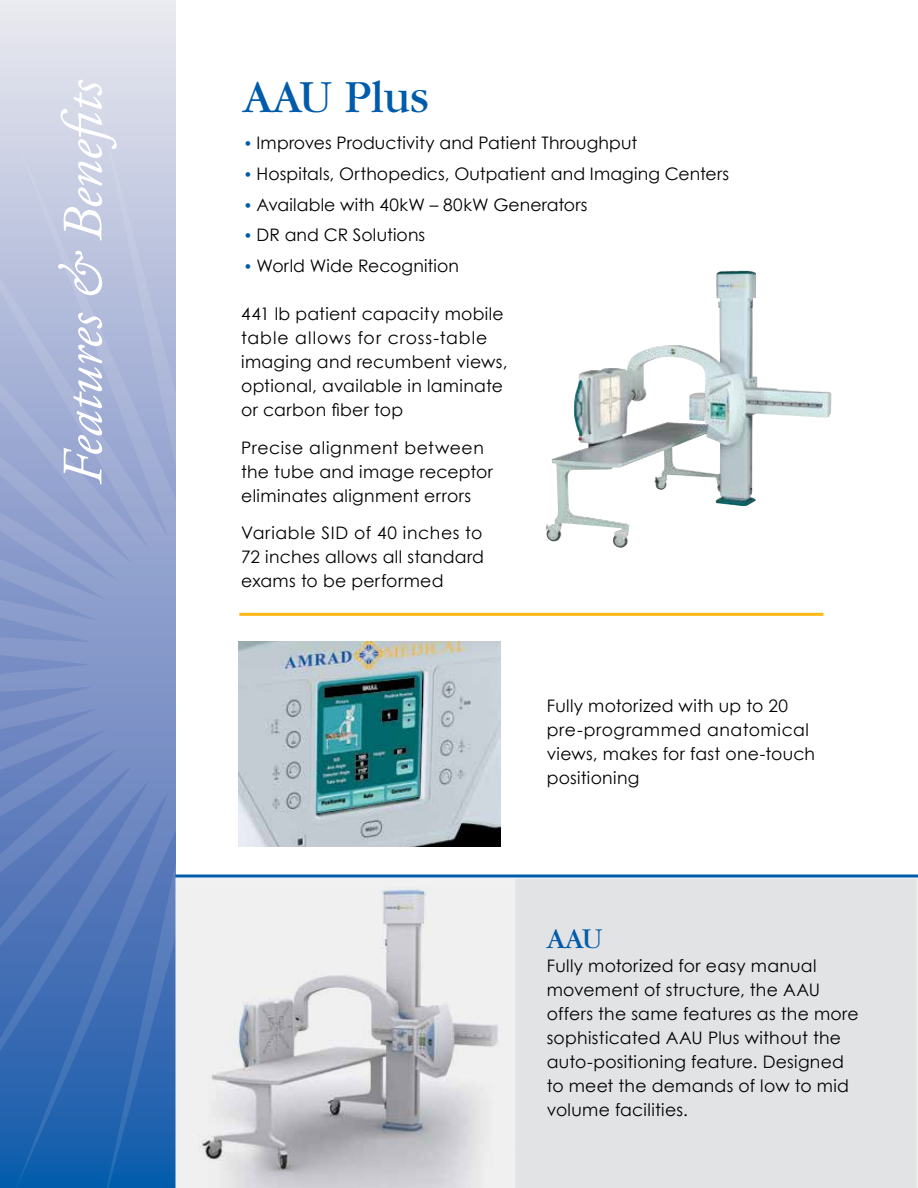
<style>
.page{position:relative;width:918px;height:1188px;background:#fff}
.page>*{position:absolute;margin:0;border:0;box-sizing:border-box;transform-origin:0 0}
.t1{font:italic 57px "Adobe Garamond";color:#fff}
.t2{font:48px "Garamond";color:#005cab}
.t3{font:30px "Garamond";color:#005cab}
.t4{font:17.25px/24px "Century Gothic";letter-spacing:.015em;color:#000}
.s1{font-family:"Garamond";font-style:italic;font-size:18px;color:#005cab}
</style>
<div class="page">
<div style="left:0;top:0;width:176px;height:1188px;background:#e0e2ec"></div>
<svg style="left:0;top:103px;width:176px;height:1085px;background:#7d97c8"></svg>
<svg style="left:175px;top:878px;width:339px;height:310px"></svg>
<div style="left:514px;top:878px;width:404px;height:310px;background:#e2e3e4"></div>
<hr style="left:239px;top:613px;width:585px;height:3px;background:#fdb913">
<svg style="left:176px;top:874px;width:742px;height:4px;background:#3e83be"></svg>
<img style="left:238px;top:642px;width:262px;height:205px">
<img style="left:176px;top:887px;width:338px;height:301px">
<img style="left:545px;top:271px;width:177px;height:277px">
<h1 class="t1" style="left:53px;top:485px;width:407px;rotate:-90deg">Features &amp; Benefits</h1>
<h2 class="t2" style="left:243px;top:72px;width:187px">AAU Plus</h2>
<p class="t4" style="left:243px;top:131px;width:396px"><span class="s1">•</span> Improves Productivity and Patient Throughput</p>
<p class="t4" style="left:243px;top:161px;width:488px"><span class="s1">•</span> Hospitals, Orthopedics, Outpatient and Imaging Centers</p>
<p class="t4" style="left:243px;top:192px;width:346px"><span class="s1">•</span> Available with 40kW – 80kW Generators</p>
<p class="t4" style="left:243px;top:223px;width:184px"><span class="s1">•</span> DR and CR Solutions</p>
<p class="t4" style="left:243px;top:254px;width:218px"><span class="s1">•</span> World Wide Recognition</p>
<p class="t4" style="left:241px;top:302px;width:268px">441 lb patient capacity mobile table allows for cross-table imaging and recumbent views, optional, available in laminate or carbon fiber top</p>
<p class="t4" style="left:241px;top:435px;width:253px">Precise alignment between the tube and image receptor eliminates alignment errors</p>
<p class="t4" style="left:241px;top:521px;width:244px;text-align:justify">Variable SID of 40 inches to 72 inches allows all standard exams to be performed</p>
<p class="t4" style="left:547px;top:693px;width:270px">Fully motorized with up to 20 pre-programmed anatomical views, makes for fast one-touch positioning</p>
<h3 class="t3" style="left:547px;top:923px;width:57px">AAU</h3>
<p class="t4" style="left:547px;top:954px;width:313px">Fully motorized for easy manual movement of structure, the AAU offers the same features as the more sophisticated AAU Plus without the auto-positioning feature. Designed to meet the demands of low to mid volume facilities.</p>
</div>
